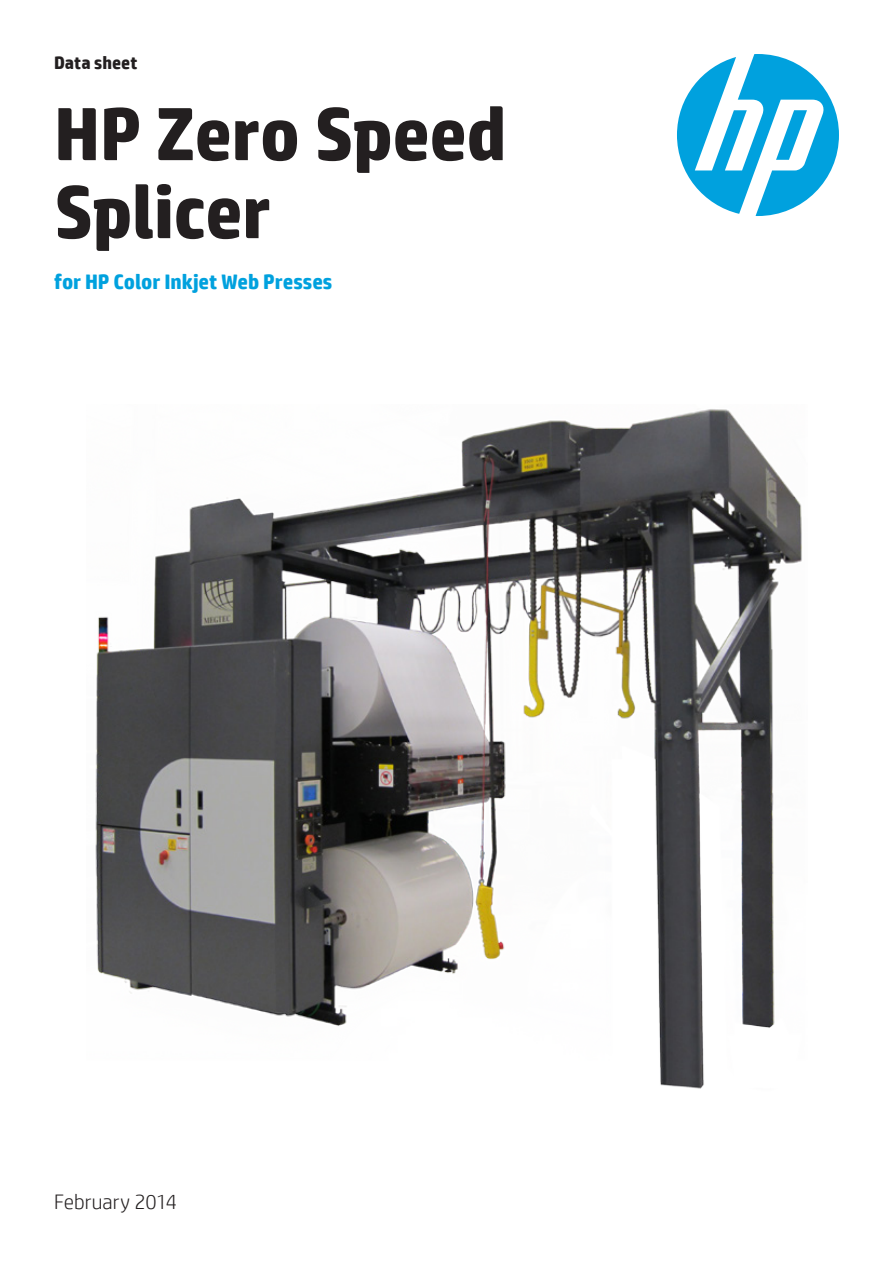
<style>
.page{position:relative;width:893px;height:1263px;background:#fff}
.page>*{position:absolute;margin:0;border:0;box-sizing:border-box;transform-origin:0 0}
.t1{font:700 75px/78px "HP Simplified";letter-spacing:-.01em;color:#231f20}
.t2{font:700 21px "HP Simplified";color:#00a1de}
.t3{font:300 21px "HP Simplified";letter-spacing:-.005em;color:#231f20}
.t4{font:700 18px "HP Simplified";color:#231f20}
</style>
<div class="page">
<svg style="left:677px;top:54px;width:162px;height:162px"></svg>
<img style="left:95px;top:409px;width:707px;height:680px">
<p class="t4" style="left:54px;top:52px;width:85px">Data sheet</p>
<h1 class="t1" style="left:54px;top:94px;width:454px">HP Zero Speed<br>Splicer</h1>
<p class="t2" style="left:54px;top:269px;width:280px">for HP Color Inkjet Web Presses</p>
<p class="t3" style="left:54px;top:1188px;width:125px">February 2014</p>
</div>
